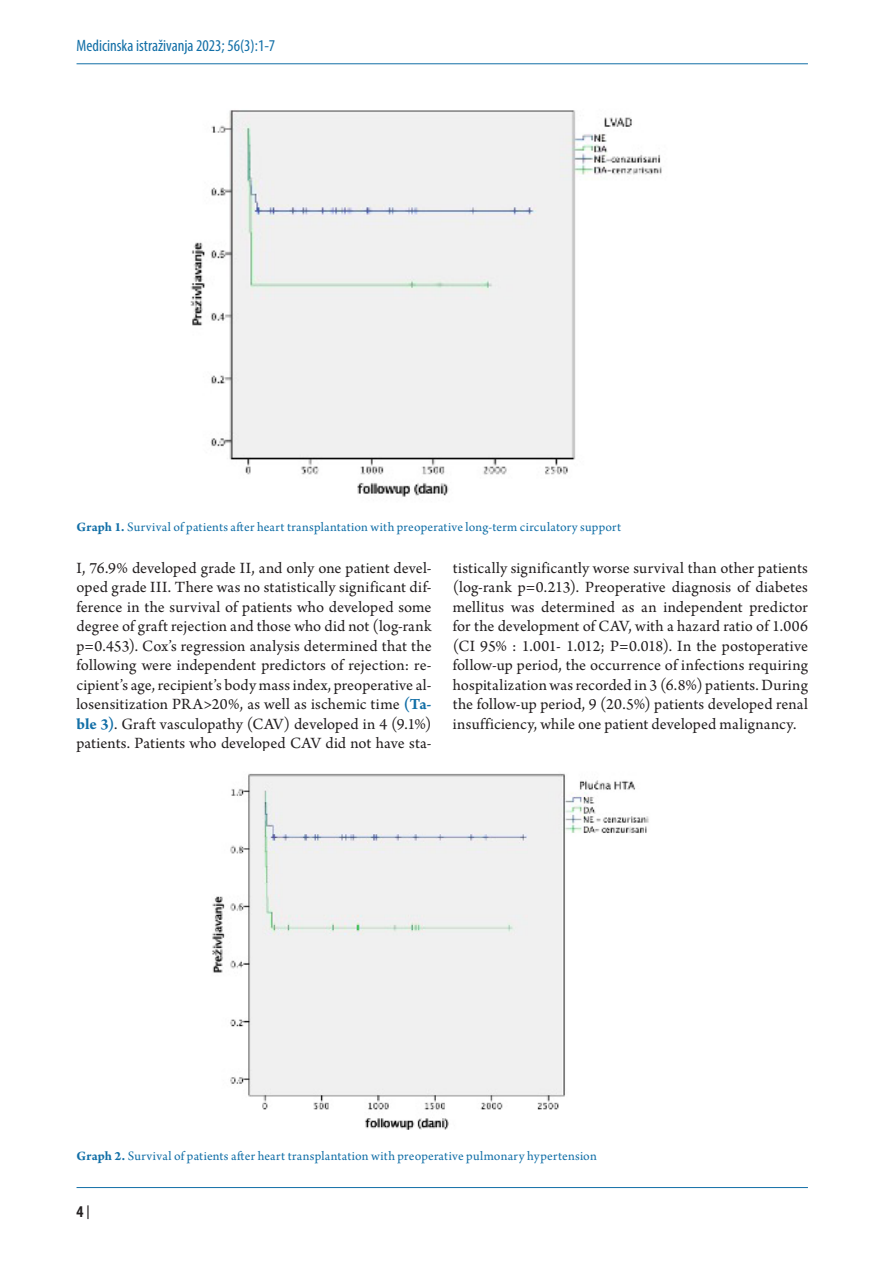
<style>
.page{position:relative;width:893px;height:1263px;background:#fff}
.page>*{position:absolute;margin:0;border:0;box-sizing:border-box;transform-origin:0 0}
.t1{font:16.5px/19.5px "Arno Pro";letter-spacing:.005em;color:#231f20;text-align:justify}
.t2{font:condensed 16.5px "Myriad Pro";color:#126fa7}
.t3{font:700 condensed 16.5px "Myriad Pro";color:#231f20}
.t4{font:13.5px "Arno Pro";letter-spacing:.015em;color:#126fa7}
.s1{font-weight:700}
.s2{font-weight:700;color:#126fa7}
.s3{font-family:"PT Sans";font-weight:400;font-stretch:normal}
</style>
<div class="page">
<hr style="left:77px;top:63px;width:731px;height:1px;background:#126fa7">
<hr style="left:77px;top:1187px;width:731px;height:1px;background:#126fa7">
<img style="left:190px;top:110px;width:472px;height:387px">
<img style="left:212px;top:773px;width:437px;height:357px">
<p class="t2" style="left:77px;top:35px;width:200px">Medicinska istraživanja 2023; 56(3):1-7</p>
<p class="t4" style="left:77px;top:520px;width:546px"><span class="s1">Graph 1.</span> Survival of patients after heart transplantation with preoperative long-term circulatory support</p>
<p class="t1" style="left:77px;top:559px;width:357px">I, 76.9% developed grade II, and only one patient devel&shy;oped grade III. There was no statistically significant dif&shy;ference in the survival of patients who developed some degree of graft rejection and those who did not (log-rank p=0.453). Cox’s regression analysis determined that the following were independent predictors of rejection: re&shy;cipient’s age, recipient’s body mass index, preoperative al&shy;losensitization PRA&gt;20%, as well as ischemic time <span class="s2">(Ta&shy;ble 3)</span>. Graft vasculopathy (CAV) developed in 4 (9.1%) patients. Patients who developed CAV did not have sta-</p>
<p class="t1" style="left:453px;top:559px;width:357px">tistically significantly worse survival than other patients (log-rank p=0.213). Preoperative diagnosis of diabetes mellitus was determined as an independent predictor for the development of CAV, with a hazard ratio of 1.006 (CI 95% : 1.001- 1.012; P=0.018). In the postoperative follow-up period, the occurrence of infections requiring hospitalization was recorded in 3 (6.8%) patients. During the follow-up period, 9 (20.5%) patients developed renal insufficiency, while one patient developed malignancy.</p>
<p class="t4" style="left:77px;top:1148px;width:522px"><span class="s1">Graph 2.</span> Survival of patients after heart transplantation with preoperative pulmonary hypertension</p>
<p class="t3" style="left:77px;top:1201px;width:15px">4 <span class="s3">|</span></p>
</div>
